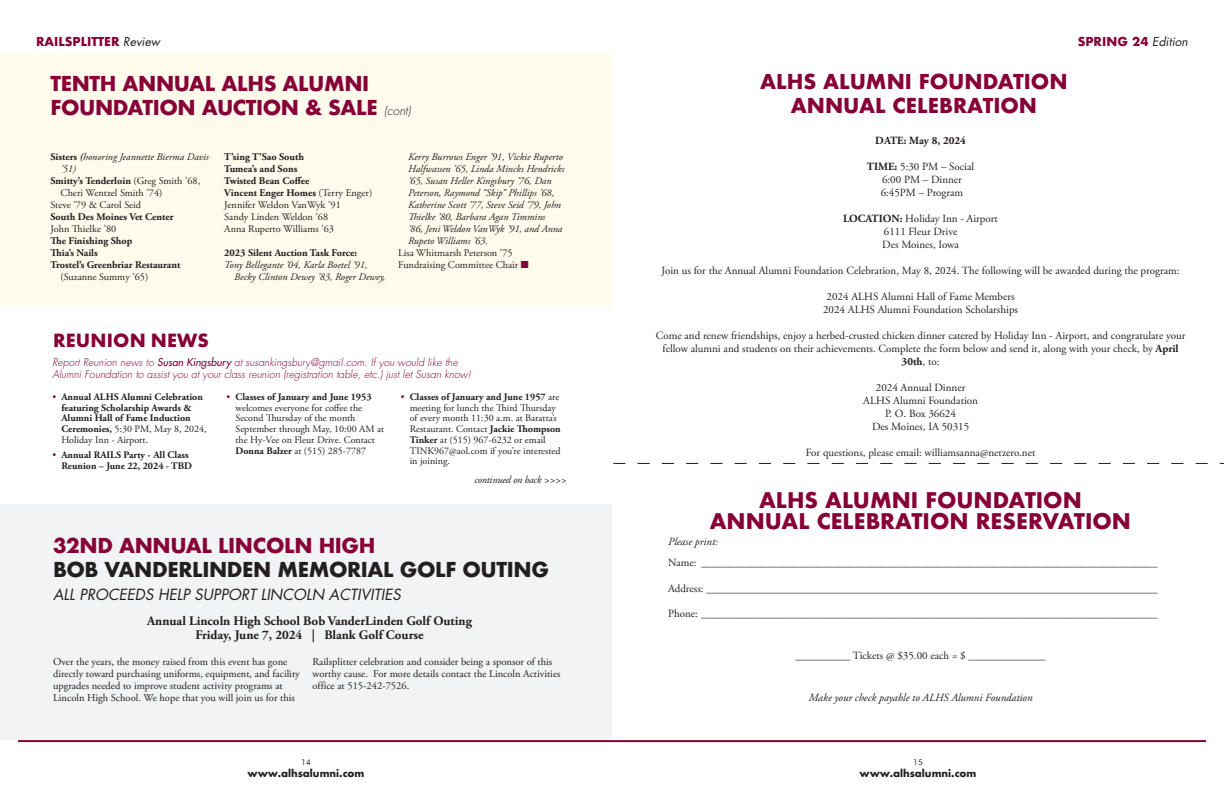
<style>
.page{position:relative;width:1224px;height:792px;background:#fff}
.page>*{position:absolute;margin:0;border:0;box-sizing:border-box;transform-origin:0 0}
.t1{font:700 21px "Futura";color:#860037}
.t2{font:700 20px/24px "Futura";letter-spacing:-.02em;color:#860037}
.t3{font:700 20px/24px "Futura";color:#860037;text-align:center}
.t4{font:700 20px "Futura";letter-spacing:-.02em;color:#231f20}
.t5{font:700 20px "Futura PT";letter-spacing:.01em;color:#860037}
.t6{font:italic 15px "Futura Std";color:#231f20}
.t7{font:700 13px "Adobe Garamond Pro";color:#231f20}
.t8{font:700 12px "Futura";color:#860037}
.t9{font:11px/13px "Adobe Garamond Pro";color:#231f20;text-align:center}
.t10{font:italic 11px "Adobe Garamond Pro";color:#231f20}
.t11{font:700 11px "Adobe Garamond Pro";color:#231f20}
.t12{font:10.5px/12px "Adobe Garamond Pro";color:#231f20}
.t13{font:italic 300 10.5px/12px "Futura Std";color:#860037}
.t14{font:italic 10.5px "Adobe Garamond Pro";letter-spacing:-.02em;color:#231f20}
.t15{font:italic 10.2px/12px "Adobe Garamond Pro";color:#231f20}
.t16{font:10.2px/12px "Adobe Garamond Pro";color:#231f20}
.t17{font:700 10.2px/12px "Adobe Garamond Pro";color:#231f20}
.t18{font:700 10.2px "Adobe Garamond Pro";color:#222}
.t19{font:10px/10.8px "Adobe Garamond Pro";color:#231f20}
.t20{font:700 10px/10.8px "Adobe Garamond Pro";color:#231f20}
.t21{font:700 10px "Futura";color:#231f20}
.t22{font:8px "Futura BT";color:#231f20}
.s1{font-family:"Futura Std";font-weight:400;font-style:italic;color:#231f20}
.s2{font-family:"Futura Std";font-weight:300;font-style:italic;font-size:12px;color:#231f20}
.s3{font-weight:700;font-style:normal}
.s4{font-weight:700}
.s5{font-weight:400}
.s6{color:#860037}
.s7{font-weight:500}
.s8{font-weight:400;color:#860037}
</style>
<div class="page">
<svg style="left:613px;top:463px;width:611px;height:1px"></svg>
<div style="left:0;top:55px;width:612px;height:251px;background:#fefaec"></div>
<hr style="left:18px;top:740px;width:1188px;height:2px;background:#860037">
<div style="left:0;top:505px;width:612px;height:235px;background:#f2f3f4"></div>
<p class="t8" style="left:36px;top:33px;width:126px">RAILSPLITTER <span class="s1">Review</span></p>
<p class="t8" style="left:1078px;top:33px;width:112px">SPRING 24 <span class="s1">Edition</span></p>
<p class="t2" style="left:51px;top:71px;width:362px">TENTH ANNUAL ALHS ALUMNI<br>FOUNDATION AUCTION &amp; SALE <span class="s2">(cont)</span></p>
<p class="t15" style="left:61px;top:151px;width:150px;text-indent:-10px"><span class="s3">Sisters</span> <span class="s4">(</span>honoring Jeannette Bierma Davis ’51)</p>
<p class="t16" style="left:61px;top:175px;width:141px;text-indent:-10px"><span class="s4">Smitty’s Tenderloin</span> (Greg Smith ’68,<br>Cheri Wentzel Smith ’74)</p>
<p class="t16" style="left:51px;top:199px;width:92px">Steve ’79 &amp; Carol Seid</p>
<p class="t17" style="left:51px;top:211px;width:124px">South Des Moines Vet Center</p>
<p class="t16" style="left:51px;top:223px;width:67px">John Thielke ’80</p>
<p class="t17" style="left:51px;top:235px;width:83px">The Finishing Shop</p>
<p class="t18" style="left:51px;top:246px;width:49px">Thia’s Nails</p>
<p class="t17" style="left:61px;top:259px;width:121px;text-indent:-10px">Trostel’s Greenbriar Restaurant <span class="s5">(Suzanne Summy ’65)</span></p>
<p class="t17" style="left:224px;top:151px;width:81px">T’sing T’Sao South</p>
<p class="t17" style="left:224px;top:163px;width:75px">Tumea’s and Sons</p>
<p class="t17" style="left:224px;top:175px;width:87px">Twisted Bean Coffee</p>
<p class="t17" style="left:224px;top:187px;width:149px">Vincent Enger Homes <span class="s5">(Terry Enger)</span></p>
<p class="t16" style="left:224px;top:199px;width:118px">Jennifer Weldon VanWyk ’91</p>
<p class="t16" style="left:224px;top:211px;width:105px">Sandy Linden Weldon ’68</p>
<p class="t16" style="left:224px;top:223px;width:111px">Anna Ruperto Williams ’63</p>
<p class="t17" style="left:224px;top:247px;width:134px">2023 Silent Auction Task Force:</p>
<p class="t15" style="left:234px;top:259px;width:153px;text-indent:-10px">Tony Bellegante ’04, Karla Boetel ’91,<br>Becky Clinton Dewey ’83, Roger Dewey,</p>
<p class="t15" style="left:408px;top:151px;width:158px">Kerry Burrows Enger ’91, Vickie Ruperto Halfwassen ’65, Linda Mincks Hendricks ’65, Susan Heller Kingsbury ’76, Dan Peterson, Raymond “Skip” Phillips ’68, Katherine Scott ’77, Steve Seid ’79, John Thielke ’80, Barbara Agan Timmins<br>’86, Jeni Weldon VanWyk ’91, and Anna Rupeto Williams ’63.</p>
<p class="t16" style="left:398px;top:247px;width:116px">Lisa Whitmarsh Peterson ’75</p>
<p class="t16" style="left:398px;top:259px;width:132px">Fundraising Committee Chair <span class="s6">■</span></p>
<p class="t5" style="left:53px;top:327px;width:157px">REUNION NEWS</p>
<p class="t13" style="left:52px;top:357px;width:420px">Report Reunion news to <span class="s7">Susan Kingsbury</span> at susankingsbury@gmail.com. If you would like the<br>Alumni Foundation to assist you at your class reunion (registration table, etc.) just let Susan know!</p>
<p class="t20" style="left:61px;top:392px;width:147px;text-indent:-9px"><span class="s8">•</span> Annual ALHS Alumni Celebration featuring Scholarship Awards &amp;<br>Alumni Hall of Fame Induction<br>Ceremonies, <span class="s5">5:30 PM, May 8, 2024,<br>Holiday Inn - Airport.</span></p>
<p class="t20" style="left:61px;top:450px;width:132px;text-indent:-9px"><span class="s8">•</span> Annual RAILS Party - All Class<br>Reunion – June 22, 2024 - TBD</p>
<p class="t19" style="left:236px;top:392px;width:150px;text-indent:-9px"><span class="s6">•</span> <span class="s4">Classes of January and June 1953 </span>welcomes everyone for coffee the<br>Second Thursday of the month<br>September through May, 10:00 AM at the Hy-Vee on Fleur Drive. Contact<br><span class="s4">Donna Balzer</span> at (515) 285-7787</p>
<p class="t19" style="left:410px;top:392px;width:153px;text-indent:-9px"><span class="s6">•</span> <span class="s4">Classes of January and June 1957</span> are meeting for lunch the Third Thursday of every month 11:30 a.m. at Baratta’s Restaurant. Contact <span class="s4">Jackie Thompson Tinker</span> at (515) 967-6232 or email TINK967@aol.com if you’re interested in joining.</p>
<p class="t14" style="left:474px;top:474px;width:94px">continued on back &gt;&gt;&gt;&gt;</p>
<p class="t2" style="left:53px;top:533px;width:324px">32ND ANNUAL LINCOLN HIGH</p>
<p class="t4" style="left:53px;top:555px;width:497px">BOB VANDERLINDEN MEMORIAL GOLF OUTING</p>
<p class="t6" style="left:53px;top:585px;width:349px">ALL PROCEEDS HELP SUPPORT LINCOLN ACTIVITIES</p>
<p class="t7" style="left:147px;top:613px;width:326px">Annual Lincoln High School Bob VanderLinden Golf Outing</p>
<p class="t7" style="left:195px;top:628px;width:230px">Friday, June 7, 2024 | Blank Golf Course</p>
<p class="t12" style="left:53px;top:656px;width:248px">Over the years, the money raised from this event has gone directly toward purchasing uniforms, equipment, and facility upgrades needed to improve student activity programs at Lincoln High School. We hope that you will join us for this</p>
<p class="t12" style="left:313px;top:656px;width:250px">Railsplitter celebration and consider being a sponsor of this worthy cause. For more details contact the Lincoln Activities office at 515-242-7526.</p>
<p class="t22" style="left:301px;top:757px;width:11px">14</p>
<p class="t21" style="left:247px;top:766px;width:119px">www.alhsalumni.com</p>
<p class="t3" style="left:760px;top:69px;width:309px">ALHS ALUMNI FOUNDATION<br>ANNUAL CELEBRATION</p>
<p class="t11" style="left:875px;top:134px;width:92px">DATE: May 8, 2024</p>
<p class="t9" style="left:867px;top:160px;width:109px"><span class="s4">TIME:</span> 5:30 PM – Social</p>
<p class="t9" style="left:882px;top:173px;width:81px">6:00 PM – Dinner</p>
<p class="t9" style="left:881px;top:186px;width:84px">6:45PM – Program</p>
<p class="t9" style="left:843px;top:212px;width:156px"><span class="s4">LOCATION:</span> Holiday Inn - Airport</p>
<p class="t9" style="left:884px;top:225px;width:75px">6111 Fleur Drive</p>
<p class="t9" style="left:882px;top:238px;width:78px">Des Moines, Iowa</p>
<p class="t9" style="left:662px;top:264px;width:519px">Join us for the Annual Alumni Foundation Celebration, May 8, 2024. The following will be awarded during the program:</p>
<p class="t9" style="left:827px;top:290px;width:190px">2024 ALHS Alumni Hall of Fame Members</p>
<p class="t9" style="left:823px;top:303px;width:197px">2024 ALHS Alumni Foundation Scholarships</p>
<p class="t9" style="left:656px;top:329px;width:531px">Come and renew friendships, enjoy a herbed-crusted chicken dinner catered by Holiday Inn - Airport, and congratulate your fellow alumni and students on their achievements. Complete the form below and send it, along with your check, by <span class="s4">April<br>30th</span>, to:</p>
<p class="t9" style="left:876px;top:381px;width:91px">2024 Annual Dinner</p>
<p class="t9" style="left:863px;top:394px;width:116px">ALHS Alumni Foundation</p>
<p class="t9" style="left:885px;top:407px;width:72px">P. O. Box 36624</p>
<p class="t9" style="left:872px;top:420px;width:99px">Des Moines, IA 50315</p>
<p class="t9" style="left:806px;top:446px;width:231px">For questions, please email: williamsanna@netzero.net</p>
<p class="t1" style="left:759px;top:485px;width:324px">ALHS ALUMNI FOUNDATION</p>
<p class="t1" style="left:710px;top:506px;width:423px">ANNUAL CELEBRATION RESERVATION</p>
<p class="t10" style="left:668px;top:535px;width:51px">Please print:</p>
<p class="t9" style="left:668px;top:557px;width:491px">Name: ___________________________________________________________________________________</p>
<p class="t9" style="left:668px;top:582px;width:491px">Address: __________________________________________________________________________________</p>
<p class="t9" style="left:668px;top:608px;width:491px">Phone: ___________________________________________________________________________________</p>
<p class="t9" style="left:796px;top:650px;width:251px">__________ Tickets @ $35.00 each = $ ______________</p>
<p class="t10" style="left:809px;top:691px;width:225px">Make your check payable to ALHS Alumni Foundation</p>
<p class="t22" style="left:913px;top:757px;width:11px">15</p>
<p class="t21" style="left:859px;top:766px;width:119px">www.alhsalumni.com</p>
</div>
